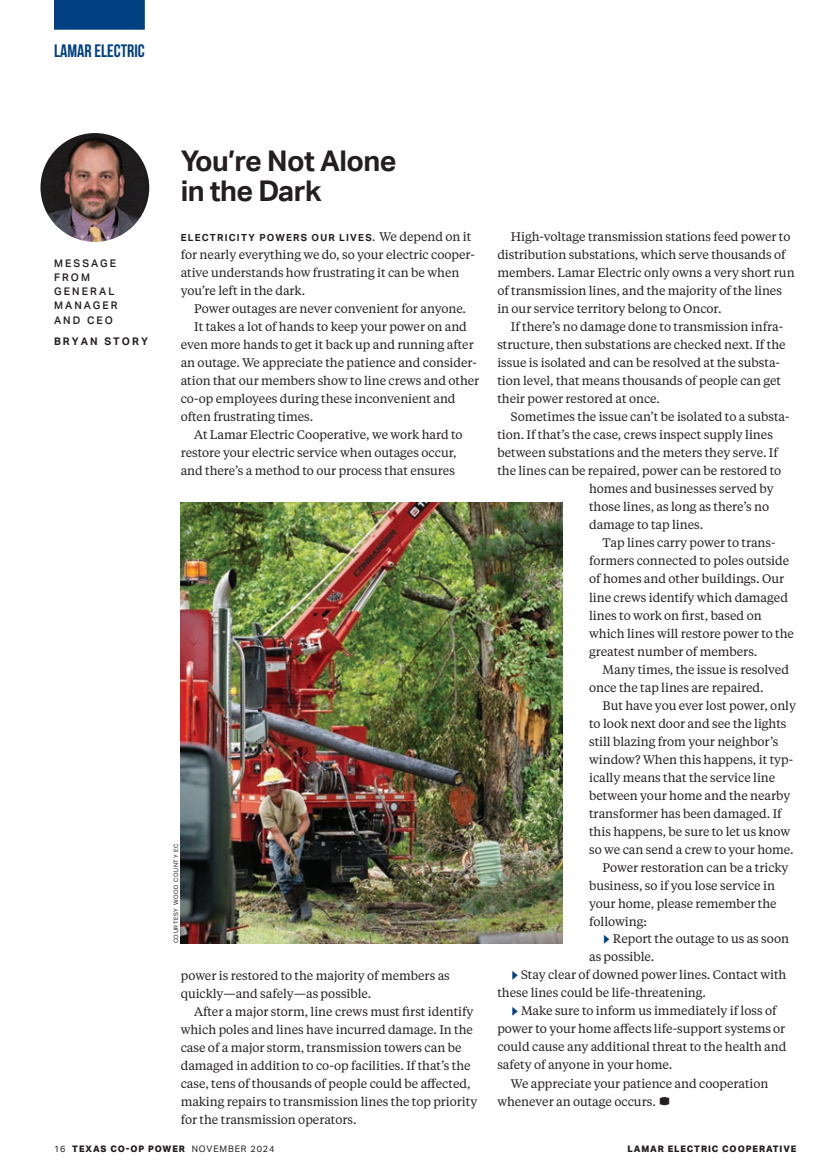
<style>
.page{position:relative;width:837px;height:1175px;background:#fff}
.page>*{position:absolute;margin:0;border:0;box-sizing:border-box;transform-origin:0 0}
.t1{font:700 28.5px/29.2px "Aktiv Grotesk";letter-spacing:-.02em;color:#231f20}
.t2{font:700 18px "Bebas Neue";color:#014081}
.t3{font:12.3px/18px "Tiempos Text";letter-spacing:-.005em;color:#231f20}
.t4{font:500 10.5px/14.2px "Aktiv Grotesk";letter-spacing:.2em;color:#231f20}
.t5{font:700 10.5px "Aktiv Grotesk";letter-spacing:.2em;color:#231f20}
.t6{font:700 9.75px "Aktiv Grotesk";letter-spacing:.125em;color:#231f20}
.t7{font:800 9px "Aktiv Grotesk";letter-spacing:.1em;color:#231f20}
.t8{font:6px "Aktiv Grotesk";letter-spacing:.1em;color:#231f20}
.s1{font-family:"Tiempos Text";font-weight:400;font-size:12.3px}
.s2{font-family:"TCP Logo Font";font-size:13.8px}
.s3{font-weight:400}
</style>
<div class="page">
<div style="left:54px;top:0;width:91px;height:30px;background:#014081"></div>
<img style="left:41px;top:133px;width:108px;height:109px;border-radius:54px">
<img style="left:181px;top:502px;width:381px;height:441px">
<h2 class="t2" style="left:54px;top:41px;width:92px">LAMAR ELECTRIC</h2>
<p class="t4" style="left:54px;top:256px;width:65px">MESSAGE<br>FROM<br>GENERAL<br>MANAGER<br>AND CEO</p>
<p class="t5" style="left:54px;top:335px;width:95px">BRYAN STORY</p>
<h1 class="t1" style="left:181px;top:147px;width:217px">You’re Not Alone in the Dark</h1>
<p class="t6" style="left:181px;top:232px;width:292px">ELECTRICITY POWERS OUR LIVES. <span class="s1">We depend on it</span></p>
<p class="t3" style="left:181px;top:245px;width:296px">for nearly everything we do, so your electric cooper&shy;ative understands how frustrating it can be when you’re left in the dark.</p>
<p class="t3" style="left:194px;top:299px;width:273px">Power outages are never convenient for anyone.</p>
<p class="t3" style="left:194px;top:317px;width:274px">It takes a lot of hands to keep your power on and</p>
<p class="t3" style="left:181px;top:335px;width:295px">even more hands to get it back up and running after</p>
<p class="t3" style="left:181px;top:353px;width:298px">an outage. We appreciate the patience and consider-</p>
<p class="t3" style="left:181px;top:371px;width:300px">ation that our members show to line crews and other</p>
<p class="t3" style="left:181px;top:389px;width:276px">co-op employees during these inconvenient and</p>
<p class="t3" style="left:181px;top:407px;width:134px">often frustrating times.</p>
<p class="t3" style="left:194px;top:425px;width:270px">At Lamar Electric Cooperative, we work hard to</p>
<p class="t3" style="left:181px;top:443px;width:278px">restore your electric service when outages occur,</p>
<p class="t3" style="left:181px;top:461px;width:276px">and there’s a method to our process that ensures</p>
<p class="t8" style="left:173px;top:943px;width:101px;rotate:-90deg">COURTESY WOOD COUNTY EC</p>
<p class="t3" style="left:181px;top:965px;width:271px">power is restored to the majority of members as quickly—and safely—as possible.</p>
<p class="t3" style="left:181px;top:1001px;width:298px;text-indent:14px">After a major storm, line crews must first identify which poles and lines have incurred damage. In the case of a major storm, transmission towers can be damaged in addition to co-op facilities. If that’s the case, tens of thousands of people could be affected, making repairs to transmission lines the top priority for the transmission operators.</p>
<p class="t3" style="left:497px;top:227px;width:299px;text-indent:14px">High-voltage transmission stations feed power to distribution substations, which serve thousands of members. Lamar Electric only owns a very short run of transmission lines, and the majority of the lines in our service territory belong to Oncor.</p>
<p class="t3" style="left:497px;top:317px;width:290px;text-indent:14px">If there’s no damage done to transmission infra&shy;structure, then substations are checked next. If the issue is isolated and can be resolved at the substa&shy;tion level, that means thousands of people can get their power restored at once.</p>
<p class="t3" style="left:511px;top:407px;width:280px">Sometimes the issue can’t be isolated to a substa-</p>
<p class="t3" style="left:497px;top:425px;width:277px">tion. If that’s the case, crews inspect supply lines</p>
<p class="t3" style="left:497px;top:443px;width:282px">between substations and the meters they serve. If</p>
<p class="t3" style="left:497px;top:461px;width:285px">the lines can be repaired, power can be restored to</p>
<p class="t3" style="left:589px;top:479px;width:186px">homes and businesses served by</p>
<p class="t3" style="left:589px;top:497px;width:182px">those lines, as long as there’s no</p>
<p class="t3" style="left:589px;top:515px;width:116px">damage to tap lines.</p>
<p class="t3" style="left:603px;top:533px;width:174px">Tap lines carry power to trans-</p>
<p class="t3" style="left:589px;top:551px;width:202px">formers connected to poles outside</p>
<p class="t3" style="left:589px;top:569px;width:197px">of homes and other buildings. Our</p>
<p class="t3" style="left:589px;top:587px;width:200px">line crews identify which damaged</p>
<p class="t3" style="left:589px;top:605px;width:174px">lines to work on first, based on</p>
<p class="t3" style="left:589px;top:623px;width:206px">which lines will restore power to the</p>
<p class="t3" style="left:589px;top:641px;width:170px">greatest number of members.</p>
<p class="t3" style="left:603px;top:659px;width:188px">Many times, the issue is resolved</p>
<p class="t3" style="left:589px;top:677px;width:176px">once the tap lines are repaired.</p>
<p class="t3" style="left:603px;top:695px;width:195px">But have you ever lost power, only</p>
<p class="t3" style="left:589px;top:713px;width:199px">to look next door and see the lights</p>
<p class="t3" style="left:589px;top:731px;width:191px">still blazing from your neighbor’s</p>
<p class="t3" style="left:589px;top:749px;width:206px">window? When this happens, it typ-</p>
<p class="t3" style="left:589px;top:767px;width:188px">ically means that the service line</p>
<p class="t3" style="left:589px;top:785px;width:203px">between your home and the nearby</p>
<p class="t3" style="left:589px;top:803px;width:194px">transformer has been damaged. If</p>
<p class="t3" style="left:589px;top:821px;width:203px">this happens, be sure to let us know</p>
<p class="t3" style="left:589px;top:839px;width:206px">so we can send a crew to your home.</p>
<p class="t3" style="left:603px;top:857px;width:187px">Power restoration can be a tricky</p>
<p class="t3" style="left:589px;top:875px;width:187px">business, so if you lose service in</p>
<p class="t3" style="left:589px;top:893px;width:189px">your home, please remember the</p>
<p class="t3" style="left:589px;top:911px;width:59px">following:</p>
<p class="t3" style="left:613px;top:929px;width:178px">Report the outage to us as soon</p>
<p class="t3" style="left:589px;top:947px;width:67px">as possible.</p>
<p class="t3" style="left:521px;top:965px;width:267px">Stay clear of downed power lines. Contact with</p>
<p class="t3" style="left:497px;top:983px;width:210px">these lines could be life-threatening.</p>
<p class="t3" style="left:521px;top:1001px;width:257px">Make sure to inform us immediately if loss of</p>
<p class="t3" style="left:497px;top:1019px;width:290px">power to your home affects life-support systems or</p>
<p class="t3" style="left:497px;top:1037px;width:291px">could cause any additional threat to the health and</p>
<p class="t3" style="left:497px;top:1055px;width:176px">safety of anyone in your home.</p>
<p class="t3" style="left:511px;top:1073px;width:259px">We appreciate your patience and cooperation</p>
<p class="t3" style="left:497px;top:1091px;width:175px">whenever an outage occurs. <span class="s2">D</span></p>
<p class="t7" style="left:54px;top:1143px;width:222px"><span class="s3">16</span> TEXAS CO-OP POWER <span class="s3">NOVEMBER 2024</span></p>
<p class="t7" style="left:627px;top:1143px;width:171px">LAMAR ELECTRIC COOPERATIVE</p>
</div>
